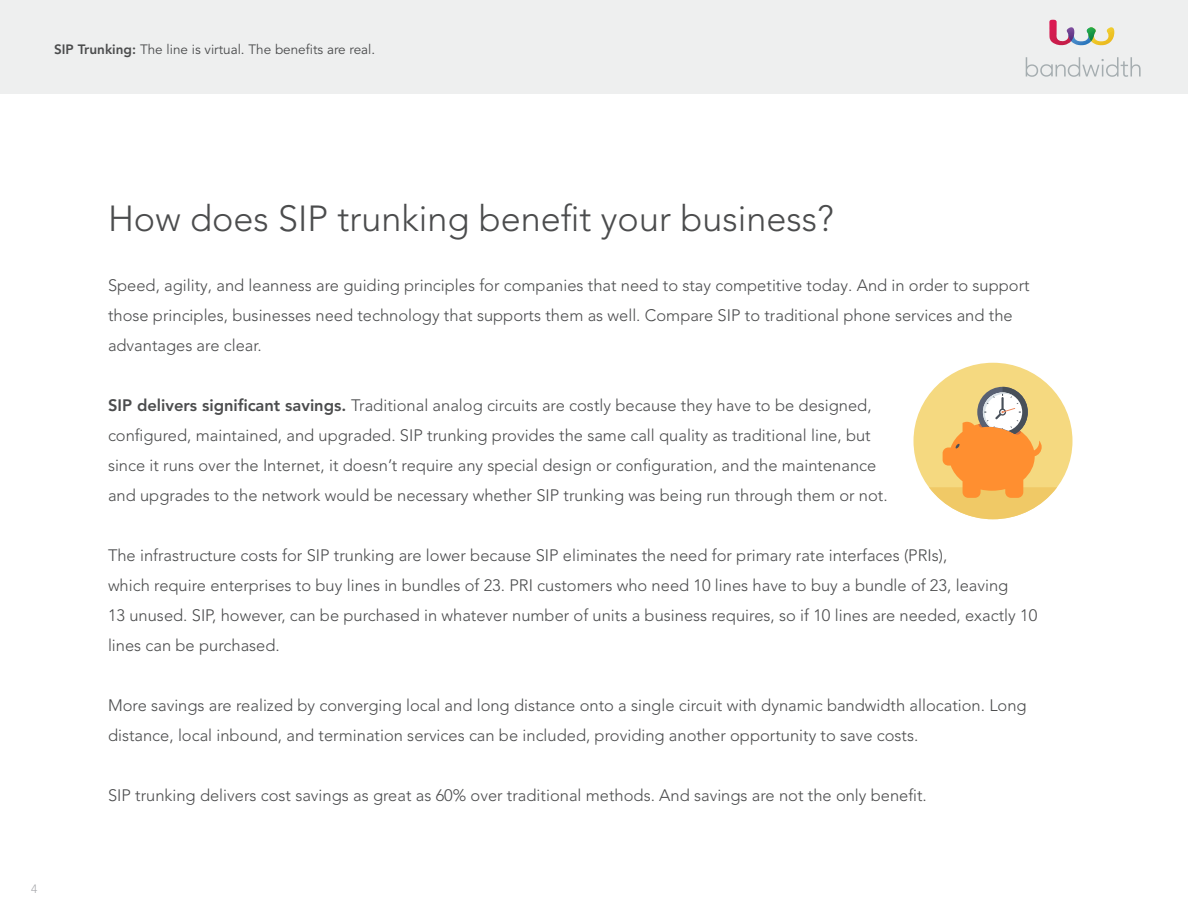
<style>
.page{position:relative;width:1188px;height:918px;background:#fff}
.page>*{position:absolute;margin:0;border:0;box-sizing:border-box;transform-origin:0 0}
.t1{font:300 36px "Avenir LT Pro";color:#4b4c4d}
.t2{font:300 16.5px/30px "Avenir LT Pro";color:#4b4c4d}
.t3{font:13.5px "Avenir LT Pro";color:#4b4c4d}
.t4{font:300 12px "Avenir LT Pro";color:#a8a9ad}
.s1{font-weight:800}
</style>
<div class="page">
<div style="left:0;top:0;width:1188px;height:93px;background:#eeefef"></div>
<svg style="left:1049px;top:20px;width:66px;height:26px"></svg>
<svg style="left:1026px;top:57px;width:115px;height:20px"></svg>
<div style="left:914px;top:363px;width:158px;height:156px;background:#f5d980;border-radius:50%"></div>
<svg style="left:929px;top:387px;width:128px;height:132px"></svg>
<p class="t3" style="left:54px;top:42px;width:323px"><span class="s1">SIP Trunking:</span> The line is virtual. The benefits are real.</p>
<p class="t4" style="left:31px;top:881px;width:8px">4</p>
<p class="t1" style="left:108px;top:197px;width:727px">How does SIP trunking benefit your business?</p>
<p class="t2" style="left:108px;top:270px;width:923px">Speed, agility, and leanness are guiding principles for companies that need to stay competitive today. And in order to support those principles, businesses need technology that supports them as well. Compare SIP to traditional phone services and the advantages are clear.</p>
<p class="t2" style="left:108px;top:390px;width:781px"><span class="s1">SIP delivers significant savings.</span> Traditional analog circuits are costly because they have to be designed, configured, maintained, and upgraded. SIP trunking provides the same call quality as traditional line, but since it runs over the Internet, it doesn’t require any special design or configuration, and the maintenance and upgrades to the network would be necessary whether SIP trunking was being run through them or not.</p>
<p class="t2" style="left:108px;top:540px;width:841px">The infrastructure costs for SIP trunking are lower because SIP eliminates the need for primary rate interfaces (PRIs),</p>
<p class="t2" style="left:108px;top:570px;width:902px">which require enterprises to buy lines in bundles of 23. PRI customers who need 10 lines have to buy a bundle of 23, leaving</p>
<p class="t2" style="left:108px;top:600px;width:931px">13 unused. SIP, however, can be purchased in whatever number of units a business requires, so if 10 lines are needed, exactly 10 lines can be purchased.</p>
<p class="t2" style="left:108px;top:690px;width:920px">More savings are realized by converging local and long distance onto a single circuit with dynamic bandwidth allocation. Long distance, local inbound, and termination services can be included, providing another opportunity to save costs.</p>
<p class="t2" style="left:108px;top:780px;width:820px">SIP trunking delivers cost savings as great as 60% over traditional methods. And savings are not the only benefit.</p>
</div>
